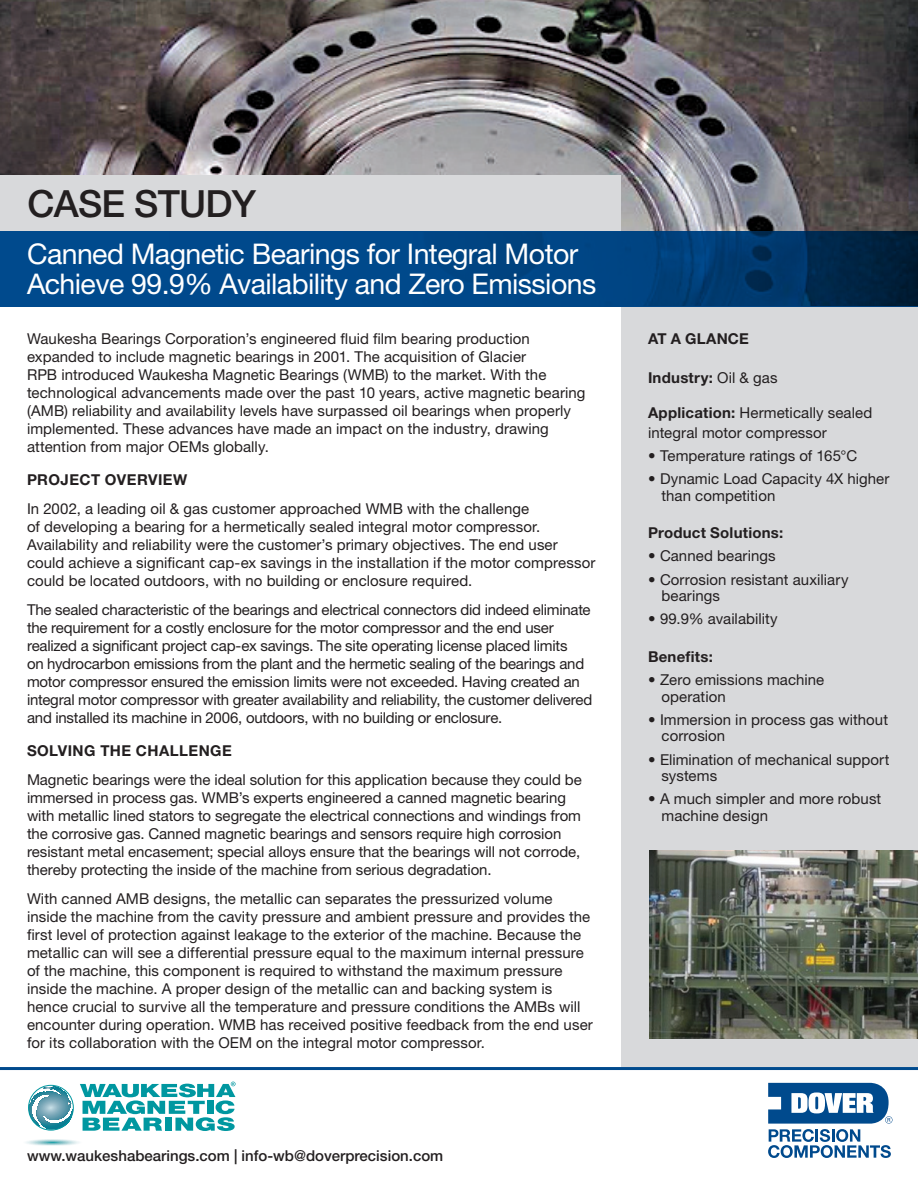
<style>
.page{position:relative;width:918px;height:1188px;background:#fff}
.page>*{position:absolute;margin:0;border:0;box-sizing:border-box;transform-origin:0 0}
.t1{font:500 37.5px "Helvetica Neue LT Std";letter-spacing:-.02em;color:#231f20}
.t2{font:28.5px/30px "Helvetica Neue LT Std";letter-spacing:-.02em;color:#fff}
.t3{font:15px/18px "Helvetica Neue LT Std";color:#231f20}
.t4{font:700 15px "Helvetica Neue LT Std";letter-spacing:.02em;color:#231f20}
.t5{font:500 15px "Helvetica Neue LT Std";color:#231f20}
.s1{font-weight:400}
.s2{font-weight:700}
</style>
<div class="page">
<img style="left:0;top:0;width:918px;height:231px">
<div style="left:621px;top:307px;width:297px;height:760px;background:#d8d9db"></div>
<div style="left:0;top:175px;width:621px;height:56px;background:#d8d9db"></div>
<svg style="left:0;top:231px;width:918px;height:76px;background:#00417d"></svg>
<svg style="left:768px;top:1083px;width:124px;height:75px"></svg>
<svg style="left:26px;top:1139px;width:53px;height:6px"></svg>
<svg style="left:28px;top:1086px;width:46px;height:43px"></svg>
<div style="left:28px;top:1085px;width:46px;height:46px;border:1px solid #0097a0;border-radius:50%"></div>
<svg style="left:80px;top:1082px;width:156px;height:49px"></svg>
<hr style="left:0;top:1067px;width:918px;height:3px;background:#004a8d">
<img style="left:650px;top:850px;width:268px;height:189px">
<h1 class="t1" style="left:27px;top:181px;width:230px">CASE STUDY</h1>
<h2 class="t2" style="left:27px;top:239px;width:571px">Canned Magnetic Bearings for Integral Motor<br>Achieve 99.9% Availability and Zero Emissions</h2>
<p class="t3" style="left:27px;top:330px;width:560px">Waukesha Bearings Corporation’s engineered fluid film bearing production expanded to include magnetic bearings in 2001. The acquisition of Glacier<br>RPB introduced Waukesha Magnetic Bearings (WMB) to the market. With the technological advancements made over the past 10 years, active magnetic bearing (AMB) reliability and availability levels have surpassed oil bearings when properly implemented. These advances have made an impact on the industry, drawing attention from major OEMs globally.</p>
<p class="t4" style="left:27px;top:471px;width:162px">PROJECT OVERVIEW</p>
<p class="t3" style="left:27px;top:500px;width:570px">In 2002, a leading oil &amp; gas customer approached WMB with the challenge<br>of developing a bearing for a hermetically sealed integral motor compressor.<br>Availability and reliability were the customer’s primary objectives. The end user could achieve a significant cap-ex savings in the installation if the motor compressor could be located outdoors, with no building or enclosure required.</p>
<p class="t3" style="left:27px;top:600px;width:567px">The sealed characteristic of the bearings and electrical connectors did indeed eliminate the requirement for a costly enclosure for the motor compressor and the end user realized a significant project cap-ex savings. The site operating license placed limits<br>on hydrocarbon emissions from the plant and the hermetic sealing of the bearings and motor compressor ensured the emission limits were not exceeded. Having created an integral motor compressor with greater availability and reliability, the customer delivered and installed its machine in 2006, outdoors, with no building or enclosure.</p>
<p class="t4" style="left:27px;top:741px;width:206px">SOLVING THE CHALLENGE</p>
<p class="t3" style="left:27px;top:770px;width:556px">Magnetic bearings were the ideal solution for this application because they could be immersed in process gas. WMB’s experts engineered a canned magnetic bearing with metallic lined stators to segregate the electrical connections and windings from the corrosive gas. Canned magnetic bearings and sensors require high corrosion resistant metal encasement; special alloys ensure that the bearings will not corrode, thereby protecting the inside of the machine from serious degradation.</p>
<p class="t3" style="left:27px;top:889px;width:567px">With canned AMB designs, the metallic can separates the pressurized volume inside the machine from the cavity pressure and ambient pressure and provides the first level of protection against leakage to the exterior of the machine. Because the metallic can will see a differential pressure equal to the maximum internal pressure of the machine, this component is required to withstand the maximum pressure inside the machine. A proper design of the metallic can and backing system is hence crucial to survive all the temperature and pressure conditions the AMBs will encounter during operation. WMB has received positive feedback from the end user for its collaboration with the OEM on the integral motor compressor.</p>
<p class="t5" style="left:27px;top:1147px;width:418px">www.waukeshabearings.com | info-wb@doverprecision.com</p>
<p class="t4" style="left:648px;top:330px;width:102px">AT A GLANCE</p>
<p class="t4" style="left:648px;top:369px;width:131px">Industry: <span class="s1">Oil &amp; gas</span></p>
<p class="t3" style="left:648px;top:403px;width:226px;line-height:19.5px"><span class="s2">Application:</span> Hermetically sealed integral motor compressor</p>
<p class="t3" style="left:648px;top:446px;width:211px">• Temperature ratings of 165°C</p>
<p class="t3" style="left:662px;top:470px;width:229px;line-height:16.5px;text-indent:-14px">• Dynamic Load Capacity 4X higher than competition</p>
<p class="t4" style="left:648px;top:524px;width:137px">Product Solutions:</p>
<p class="t3" style="left:648px;top:547px;width:129px">• Canned bearings</p>
<p class="t3" style="left:662px;top:571px;width:189px;line-height:16.5px;text-indent:-14px">• Corrosion resistant auxiliary bearings</p>
<p class="t3" style="left:648px;top:610px;width:131px">• 99.9% availability</p>
<p class="t4" style="left:648px;top:647px;width:66px">Benefits:</p>
<p class="t3" style="left:662px;top:671px;width:164px;line-height:16.5px;text-indent:-14px">• Zero emissions machine operation</p>
<p class="t3" style="left:662px;top:711px;width:228px;line-height:16.5px;text-indent:-14px">• Immersion in process gas without corrosion</p>
<p class="t3" style="left:662px;top:751px;width:229px;line-height:16.5px;text-indent:-14px">• Elimination of mechanical support systems</p>
<p class="t3" style="left:662px;top:791px;width:221px;line-height:16.5px;text-indent:-14px">• A much simpler and more robust machine design</p>
</div>
